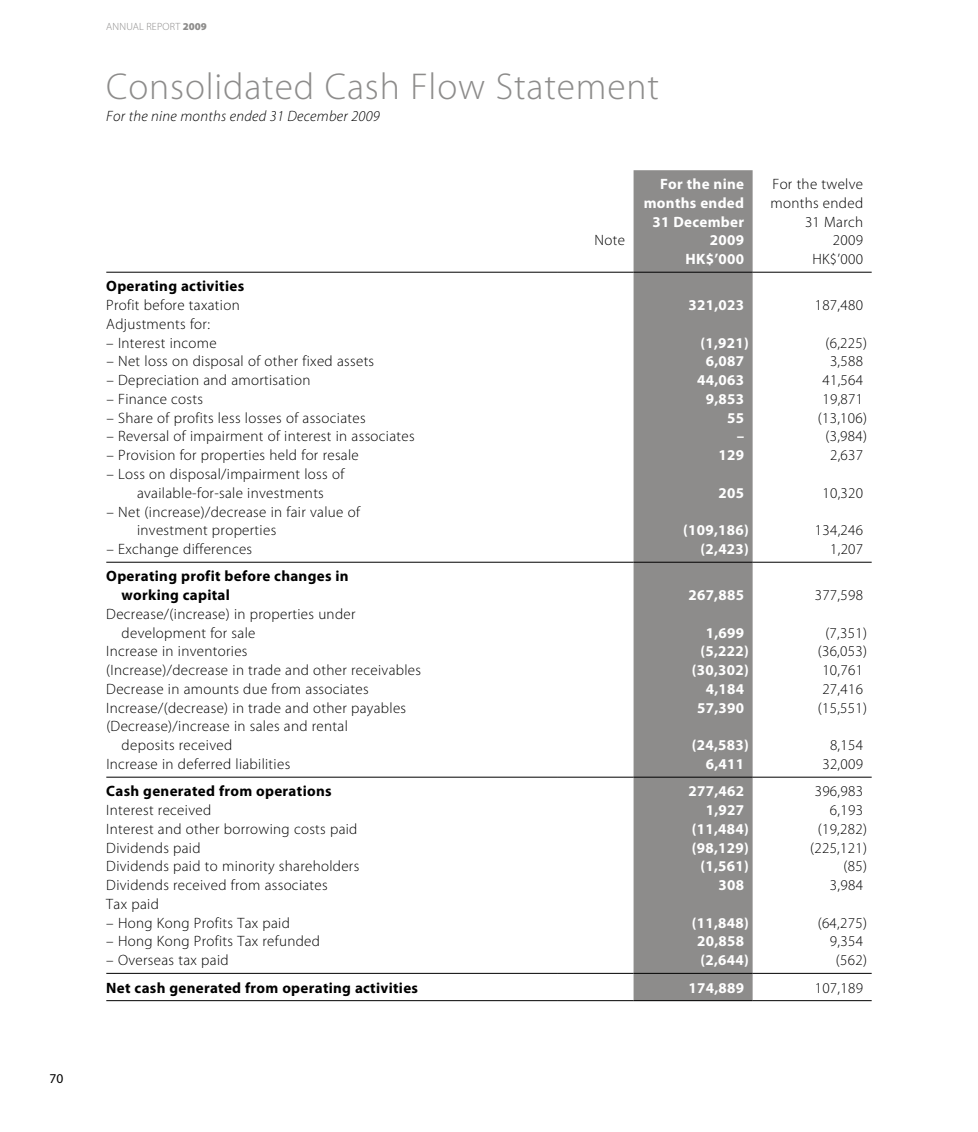
<style>
.page{position:relative;width:978px;height:1132px;background:#fff}
.page>*{position:absolute;margin:0;border:0;box-sizing:border-box;transform-origin:0 0}
.t1{font:300 37.5px "Myriad Pro";letter-spacing:.02em;color:#8d8c8b}
.t2{font:300 15px/18.8px "Myriad Pro";letter-spacing:.02em;color:#000}
.t3{font:700 15px/18.8px "Myriad Pro";letter-spacing:.02em;color:#fff;text-align:right}
.t4{font:700 15px/18.8px "Myriad Pro";letter-spacing:.02em;color:#000}
.t5{font:italic 300 15px "Myriad Pro";letter-spacing:.02em;color:#000}
.t6{font:13.5px "Myriad Pro";color:#000}
.t7{font:300 10.5px "Myriad Pro";letter-spacing:.02em;color:#8d8c8b}
.s1{font-weight:900}
</style>
<div class="page">
<div style="left:634px;top:170px;width:119px;height:829px;background:#8d8c8b"></div>
<hr style="left:106px;top:272px;width:451px;height:1px;background:#000">
<hr style="left:557px;top:272px;width:77px;height:1px;background:#000">
<hr style="left:634px;top:272px;width:119px;height:1px;background:#000">
<hr style="left:753px;top:272px;width:119px;height:1px;background:#000">
<hr style="left:106px;top:561px;width:451px;height:1px;background:#000">
<hr style="left:557px;top:561px;width:77px;height:1px;background:#000">
<hr style="left:634px;top:561px;width:119px;height:1px;background:#000">
<hr style="left:753px;top:561px;width:119px;height:1px;background:#000">
<hr style="left:106px;top:776px;width:451px;height:1px;background:#000">
<hr style="left:557px;top:776px;width:77px;height:1px;background:#000">
<hr style="left:634px;top:776px;width:119px;height:1px;background:#000">
<hr style="left:753px;top:776px;width:119px;height:1px;background:#000">
<hr style="left:106px;top:972px;width:451px;height:1px;background:#000">
<hr style="left:557px;top:972px;width:77px;height:1px;background:#000">
<hr style="left:634px;top:972px;width:119px;height:1px;background:#000">
<hr style="left:753px;top:972px;width:119px;height:1px;background:#000">
<hr style="left:106px;top:999px;width:451px;height:1px;background:#000">
<hr style="left:557px;top:999px;width:77px;height:1px;background:#000">
<hr style="left:634px;top:999px;width:119px;height:1px;background:#000">
<hr style="left:753px;top:999px;width:119px;height:1px;background:#000">
<p class="t6" style="left:50px;top:1069px;width:15px">70</p>
<p class="t7" style="left:106px;top:21px;width:102px">ANNUAL REPORT <span class="s1">2009</span></p>
<h1 class="t1" style="left:106px;top:66px;width:554px">Consolidated Cash Flow Statement</h1>
<p class="t5" style="left:106px;top:108px;width:275px">For the nine months ended 31 December 2009</p>
<p class="t2" style="left:595px;top:231px;width:32px">Note</p>
<p class="t3" style="left:644px;top:174px;width:102px">For the nine months ended<br>31 December<br>2009</p>
<p class="t2" style="left:770px;top:175px;width:94px;text-align:right">For the twelve months ended<br>31 March<br>2009</p>
<p class="t3" style="left:686px;top:249px;width:60px">HK$’000</p>
<p class="t2" style="left:812px;top:250px;width:52px">HK$’000</p>
<p class="t4" style="left:106px;top:276px;width:139px">Operating activities</p>
<p class="t2" style="left:106px;top:296px;width:135px">Profit before taxation</p>
<p class="t3" style="left:688px;top:295px;width:57px">321,023</p>
<p class="t2" style="left:815px;top:296px;width:50px">187,480</p>
<p class="t2" style="left:106px;top:314px;width:105px">Adjustments for:</p>
<p class="t2" style="left:106px;top:333px;width:112px">– I nterest income</p>
<p class="t3" style="left:700px;top:332px;width:50px">(1,921)</p>
<p class="t2" style="left:825px;top:333px;width:43px">(6,225)</p>
<p class="t2" style="left:106px;top:352px;width:269px">– Net loss on disposal of other fixed assets</p>
<p class="t3" style="left:706px;top:351px;width:40px">6,087</p>
<p class="t2" style="left:830px;top:352px;width:35px">3,588</p>
<p class="t2" style="left:106px;top:371px;width:206px">– Depreciation and amortisation</p>
<p class="t3" style="left:697px;top:370px;width:49px">44,063</p>
<p class="t2" style="left:822px;top:371px;width:42px">41,564</p>
<p class="t2" style="left:106px;top:389px;width:98px">– Finance costs</p>
<p class="t3" style="left:706px;top:389px;width:40px">9,853</p>
<p class="t2" style="left:822px;top:389px;width:42px">19,871</p>
<p class="t2" style="left:106px;top:408px;width:261px">– Share of profits less losses of associates</p>
<p class="t3" style="left:727px;top:407px;width:18px">55</p>
<p class="t2" style="left:818px;top:408px;width:51px">(13,106)</p>
<p class="t2" style="left:106px;top:427px;width:310px">– Reversal of impairment of interest in associates</p>
<p class="t3" style="left:737px;top:426px;width:9px">–</p>
<p class="t2" style="left:825px;top:427px;width:43px">(3,984)</p>
<p class="t2" style="left:106px;top:446px;width:254px">– Provision for properties held for resale</p>
<p class="t3" style="left:719px;top:445px;width:27px">129</p>
<p class="t2" style="left:830px;top:446px;width:35px">2,637</p>
<p class="t2" style="left:137px;top:464px;width:209px;text-indent:-31px">– Loss on disposal/impairment loss of available-for-sale investments</p>
<p class="t3" style="left:719px;top:482px;width:27px">205</p>
<p class="t2" style="left:822px;top:483px;width:42px">10,320</p>
<p class="t2" style="left:137px;top:502px;width:224px;text-indent:-31px">– Net (increase)/decrease in fair value of investment properties</p>
<p class="t3" style="left:683px;top:520px;width:67px">(109,186)</p>
<p class="t2" style="left:815px;top:521px;width:50px">134,246</p>
<p class="t2" style="left:106px;top:539px;width:147px">– Exchange differences</p>
<p class="t3" style="left:700px;top:539px;width:50px">(2,423)</p>
<p class="t2" style="left:830px;top:539px;width:35px">1,207</p>
<p class="t4" style="left:122px;top:566px;width:229px;text-indent:-15px">Operating profit before changes in working capital</p>
<p class="t3" style="left:688px;top:585px;width:57px">267,885</p>
<p class="t2" style="left:815px;top:585px;width:50px">377,598</p>
<p class="t2" style="left:122px;top:604px;width:235px;text-indent:-15px">Decrease/(increase) in properties under development for sale</p>
<p class="t3" style="left:706px;top:622px;width:40px">1,699</p>
<p class="t2" style="left:825px;top:623px;width:43px">(7,351)</p>
<p class="t2" style="left:106px;top:642px;width:143px">I ncrease in inventories</p>
<p class="t3" style="left:700px;top:641px;width:50px">(5,222)</p>
<p class="t2" style="left:818px;top:642px;width:51px">(36,053)</p>
<p class="t2" style="left:106px;top:660px;width:316px">(I ncrease)/decrease in trade and other receivables</p>
<p class="t3" style="left:692px;top:660px;width:59px">(30,302)</p>
<p class="t2" style="left:822px;top:660px;width:42px">10,761</p>
<p class="t2" style="left:106px;top:679px;width:264px">Decrease in amounts due from associates</p>
<p class="t3" style="left:706px;top:678px;width:40px">4,184</p>
<p class="t2" style="left:822px;top:679px;width:42px">27,416</p>
<p class="t2" style="left:106px;top:698px;width:301px">I ncrease/(decrease) in trade and other payables</p>
<p class="t3" style="left:697px;top:697px;width:49px">57,390</p>
<p class="t2" style="left:818px;top:698px;width:51px">(15,551)</p>
<p class="t2" style="left:122px;top:717px;width:228px;text-indent:-15px">(Decrease)/increase in sales and rental deposits received</p>
<p class="t3" style="left:692px;top:735px;width:59px">(24,583)</p>
<p class="t2" style="left:830px;top:735px;width:35px">8,154</p>
<p class="t2" style="left:106px;top:754px;width:185px">I ncrease in deferred liabilities</p>
<p class="t3" style="left:706px;top:753px;width:40px">6,411</p>
<p class="t2" style="left:822px;top:754px;width:42px">32,009</p>
<p class="t4" style="left:106px;top:781px;width:227px">Cash generated from operations</p>
<p class="t3" style="left:688px;top:781px;width:57px">277,462</p>
<p class="t2" style="left:815px;top:782px;width:50px">396,983</p>
<p class="t2" style="left:106px;top:800px;width:106px">I nterest received</p>
<p class="t3" style="left:706px;top:799px;width:40px">1,927</p>
<p class="t2" style="left:830px;top:800px;width:35px">6,193</p>
<p class="t2" style="left:106px;top:819px;width:253px">I nterest and other borrowing costs paid</p>
<p class="t3" style="left:692px;top:818px;width:59px">(11,484)</p>
<p class="t2" style="left:818px;top:819px;width:51px">(19,282)</p>
<p class="t2" style="left:106px;top:838px;width:96px">Dividends paid</p>
<p class="t3" style="left:692px;top:837px;width:59px">(98,129)</p>
<p class="t2" style="left:810px;top:838px;width:59px">(225,121)</p>
<p class="t2" style="left:106px;top:857px;width:255px">Dividends paid to minority shareholders</p>
<p class="t3" style="left:700px;top:856px;width:50px">(1,561)</p>
<p class="t2" style="left:844px;top:857px;width:25px">(85)</p>
<p class="t2" style="left:106px;top:875px;width:223px">Dividends received from associates</p>
<p class="t3" style="left:719px;top:874px;width:27px">308</p>
<p class="t2" style="left:830px;top:875px;width:35px">3,984</p>
<p class="t2" style="left:106px;top:894px;width:54px">Tax paid</p>
<p class="t2" style="left:106px;top:913px;width:185px">– Hong Kong Profits Tax paid</p>
<p class="t3" style="left:692px;top:912px;width:59px">(11,848)</p>
<p class="t2" style="left:818px;top:913px;width:51px">(64,275)</p>
<p class="t2" style="left:106px;top:932px;width:215px">– Hong Kong Profits Tax refunded</p>
<p class="t3" style="left:697px;top:931px;width:49px">20,858</p>
<p class="t2" style="left:830px;top:932px;width:35px">9,354</p>
<p class="t2" style="left:106px;top:950px;width:124px">– Overseas tax paid</p>
<p class="t3" style="left:700px;top:949px;width:50px">(2,644)</p>
<p class="t2" style="left:836px;top:950px;width:33px">(562)</p>
<p class="t4" style="left:106px;top:977px;width:313px">Net cash generated from operating activities</p>
<p class="t3" style="left:688px;top:977px;width:57px">174,889</p>
<p class="t2" style="left:815px;top:978px;width:50px">107,189</p>
</div>
